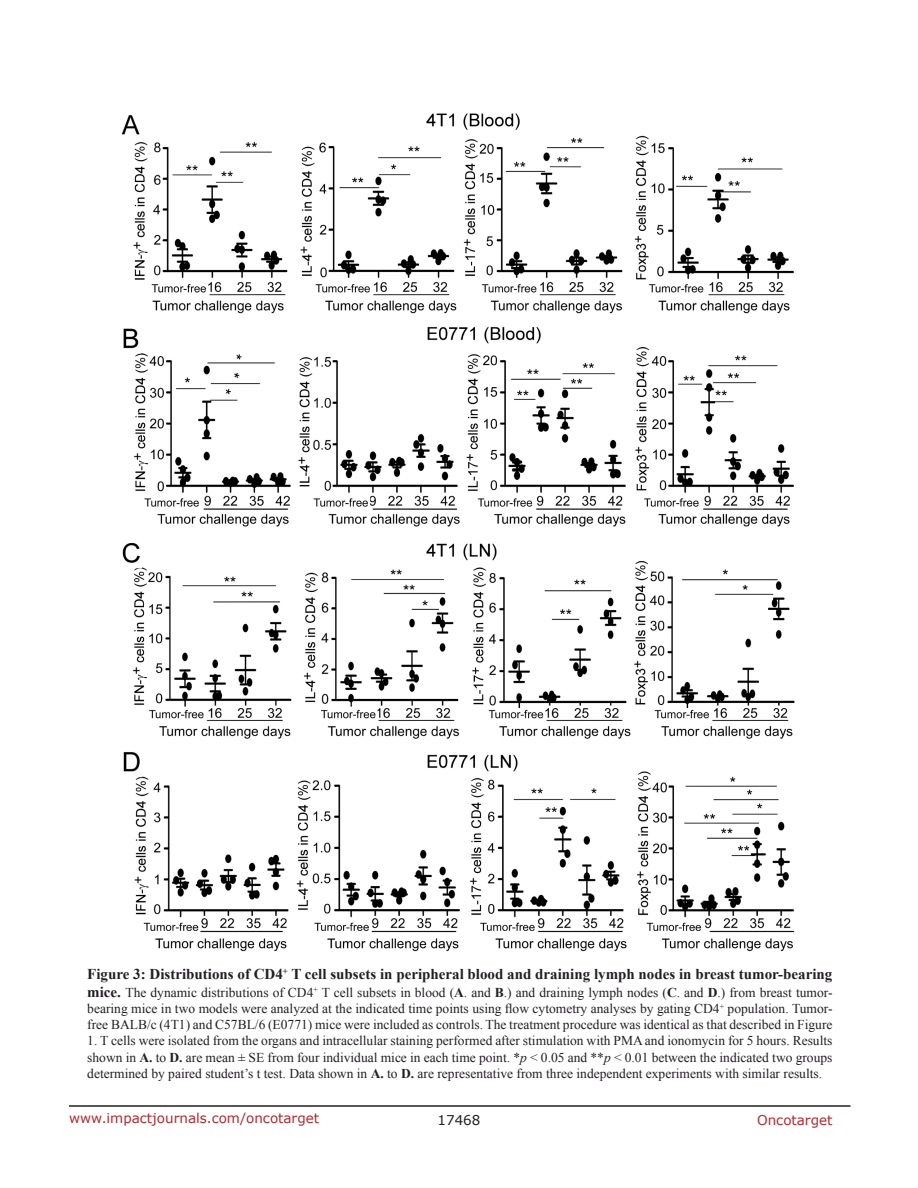
<style>
.page{position:relative;width:918px;height:1188px;background:#fff}
.page>*{position:absolute;margin:0;border:0;box-sizing:border-box;transform-origin:0 0}
.FigureText{font:700 15px "Times New Roman";color:#221f22}
.FigureText-2{font:13.5px/16.2px "Times New Roman";color:#221f22;text-align:justify}
.t1{font:13.5px "Verdana";color:#ac2b31}
.t2{font:13.5px "Verdana";color:#221f22}
.s1{font-weight:700;font-size:15px}
.s2{font-weight:700}
.s3{font-style:italic}
</style>
<div class="page">
<hr style="left:69px;top:1105px;width:781px;height:2px;background:#231f20">
<img style="left:121px;top:113px;width:674px;height:839px">
<p class="FigureText" style="left:87px;top:963px;width:747px">Figure 3: Distributions of CD4<sup>+</sup> T cell subsets in peripheral blood and draining lymph nodes in breast tumor-bearing</p>
<p class="FigureText-2" style="left:87px;top:984px;width:747px"><span class="s1">mice.</span> The dynamic distributions of CD4<sup>+</sup> T cell subsets in blood (<span class="s2">A</span>. and <span class="s2">B</span>.) and draining lymph nodes (<span class="s2">C</span>. and <span class="s2">D</span>.) from breast tumor&shy;bearing mice in two models were analyzed at the indicated time points using flow cytometry analyses by gating CD4<sup>+</sup> population. Tumor&shy;free BALB/c (4T1) and C57BL/6 (E0771) mice were included as controls. The treatment procedure was identical as that described in Figure</p>
<p class="FigureText-2" style="left:87px;top:1033px;width:747px">1. T cells were isolated from the organs and intracellular staining performed after stimulation with PMA and ionomycin for 5 hours. Results shown in <span class="s2">A.</span> to <span class="s2">D.</span> are mean ± SE from four individual mice in each time point. *<span class="s3">p</span> &lt; 0.05 and **<span class="s3">p</span> &lt; 0.01 between the indicated two groups determined by paired student’s t test. Data shown in <span class="s2">A.</span> to <span class="s2">D.</span> are representative from three independent experiments with similar results.</p>
<p class="t1" style="left:69px;top:1109px;width:252px">www.impactjournals.com/oncotarget</p>
<p class="t2" style="left:438px;top:1111px;width:44px">17468</p>
<p class="t1" style="left:757px;top:1111px;width:77px">Oncotarget</p>
</div>
